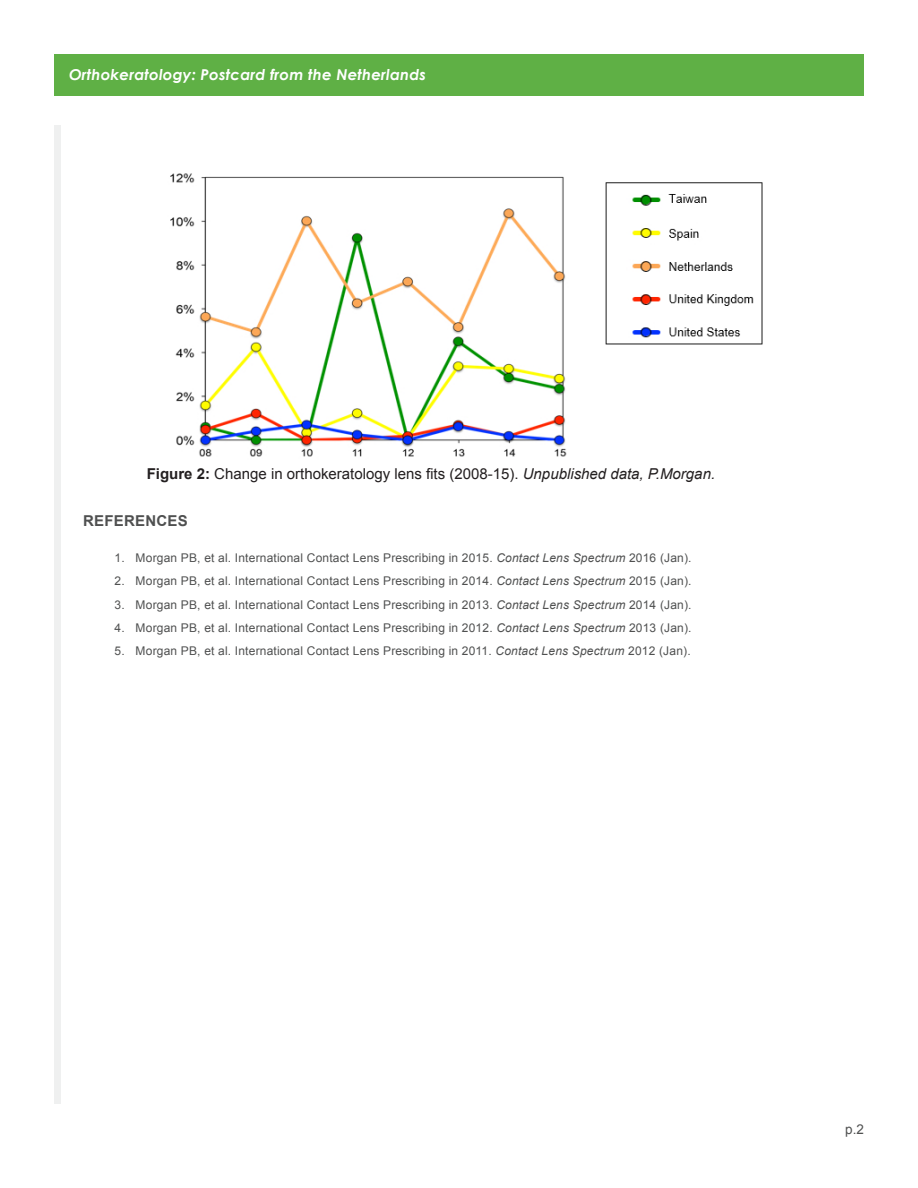
<style>
.page{position:relative;width:918px;height:1188px;background:#fff}
.page>*{position:absolute;margin:0;border:0;box-sizing:border-box;transform-origin:0 0}
.t1{font:15px "Arial";color:#231f20}
.t2{font:italic 700 15px "Century Gothic";letter-spacing:.015em;color:#fff}
.Text{font:700 15px "Arial";letter-spacing:.015em;color:#4f5050}
.Page_Number{font:13.5px "Arial";color:#4f5050}
.t3{font:12px "Arial";letter-spacing:.015em;color:#4f5050}
.s1{font-weight:700}
.s2{font-style:italic}
</style>
<div class="page">
<div style="left:54px;top:54px;width:810px;height:41px;background:#5fb045"></div>
<div style="left:54px;top:125px;width:7px;height:979px;background:#eff0f0"></div>
<img style="left:170px;top:173px;width:593px;height:284px">
<p class="t2" style="left:69px;top:63px;width:359px">Orthokeratology: Postcard from the Netherlands</p>
<p class="t1" style="left:147px;top:464px;width:570px"><span class="s1">Figure 2:</span> Change in orthokeratology lens fits (2008-15). <span class="s2">Unpublished data, P.Morgan.</span></p>
<p class="Text" style="left:83px;top:511px;width:106px">REFERENCES</p>
<p class="t3" style="left:115px;top:550px;width:578px">1. Morgan PB, et al. International Contact Lens Prescribing in 2015. <span class="s2">Contact Lens Spectrum</span> 2016 (Jan).</p>
<p class="t3" style="left:115px;top:573px;width:578px">2. Morgan PB, et al. International Contact Lens Prescribing in 2014. <span class="s2">Contact Lens Spectrum</span> 2015 (Jan).</p>
<p class="t3" style="left:115px;top:597px;width:578px">3. Morgan PB, et al. International Contact Lens Prescribing in 2013. <span class="s2">Contact Lens Spectrum</span> 2014 (Jan).</p>
<p class="t3" style="left:115px;top:620px;width:578px">4. Morgan PB, et al. International Contact Lens Prescribing in 2012. <span class="s2">Contact Lens Spectrum</span> 2013 (Jan).</p>
<p class="t3" style="left:115px;top:643px;width:578px">5. Morgan PB, et al. International Contact Lens Prescribing in 2011. <span class="s2">Contact Lens Spectrum</span> 2012 (Jan).</p>
<p class="Page_Number" style="left:845px;top:1120px;width:20px">p.2</p>
</div>
